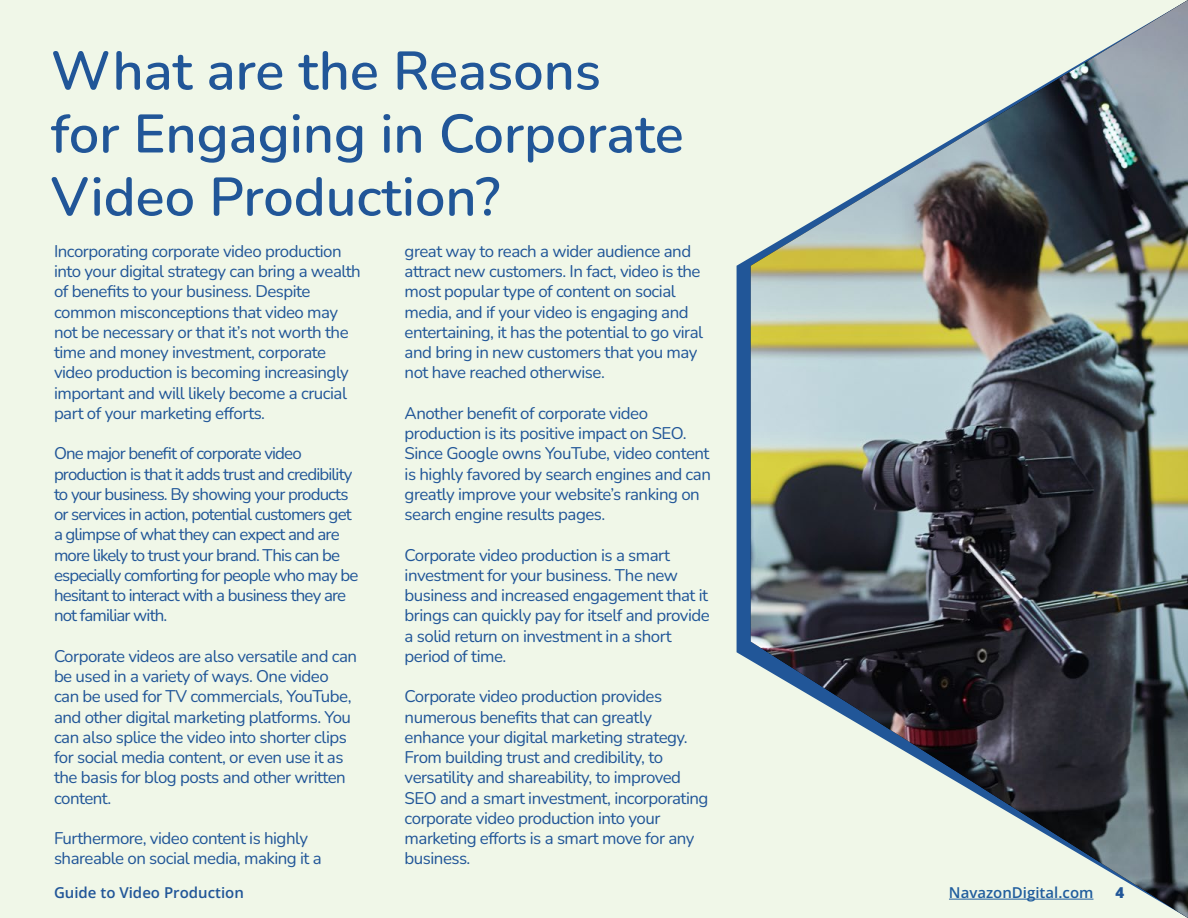
<style>
.page{position:relative;width:1188px;height:918px;background:#f0f7e8}
.page>*{position:absolute;margin:0;border:0;box-sizing:border-box;transform-origin:0 0}
.t1{font:600 54px/63px "Nunito";color:#215698}
.t2{font:16.8px/20.2px "Nunito";letter-spacing:-.03em;color:#215698}
.t3{font:16.8px/20.2px "Nunito";letter-spacing:-.05em;color:#215698}
.t4{font:15px "Open Sans";color:#215698}
.t5{font:15px "Open Sans";color:#215e9e}
</style>
<div class="page">
<svg style="left:737px;top:257px;width:14px;height:404px;background:#265998"></svg>
<img style="left:751px;top:0;width:437px;height:918px">
<h1 class="t1" style="left:51px;top:37px;width:634px">What are the Reasons<br>for Engaging in Corporate<br>Video Production?</h1>
<p class="t2" style="left:54px;top:240px;width:308px">Incorporating corporate video production into your digital strategy can bring a wealth of benefits to your business. Despite common misconceptions that video may not be necessary or that it’s not worth the time and money investment, corporate video production is becoming increasingly important and will likely become a crucial part of your marketing efforts.</p>
<p class="t3" style="left:54px;top:443px;width:306px">One major benefit of corporate video production is that it adds trust and credibility to your business. By showing your products or services in action, potential customers get a glimpse of what they can expect and are more likely to trust your brand. This can be especially comforting for people who may be hesitant to interact with a business they are not familiar with.</p>
<p class="t2" style="left:54px;top:645px;width:305px">Corporate videos are also versatile and can be used in a variety of ways. One video can be used for TV commercials, YouTube, and other digital marketing platforms. You can also splice the video into shorter clips for social media content, or even use it as the basis for blog posts and other written content.</p>
<p class="t2" style="left:54px;top:827px;width:269px">Furthermore, video content is highly shareable on social media, making it a</p>
<p class="t2" style="left:405px;top:240px;width:300px">great way to reach a wider audience and attract new customers. In fact, video is the most popular type of content on social media, and if your video is engaging and entertaining, it has the potential to go viral and bring in new customers that you may not have reached otherwise.</p>
<p class="t2" style="left:405px;top:402px;width:308px">Another benefit of corporate video production is its positive impact on SEO.<br>Since Google owns YouTube, video content is highly favored by search engines and can greatly improve your website’s ranking on search engine results pages.</p>
<p class="t2" style="left:405px;top:544px;width:307px">Corporate video production is a smart investment for your business. The new business and increased engagement that it brings can quickly pay for itself and provide a solid return on investment in a short period of time.</p>
<p class="t2" style="left:405px;top:686px;width:305px">Corporate video production provides numerous benefits that can greatly enhance your digital marketing strategy.<br>From building trust and credibility, to versatility and shareability, to improved SEO and a smart investment, incorporating corporate video production into your marketing efforts is a smart move for any business.</p>
<p class="t4" style="left:54px;top:883px;width:192px">Guide to Video Production</p>
<p class="t5" style="left:949px;top:883px;width:146px">NavazonDigital.com</p>
<p class="t4" style="left:1116px;top:883px;width:10px">4</p>
</div>
